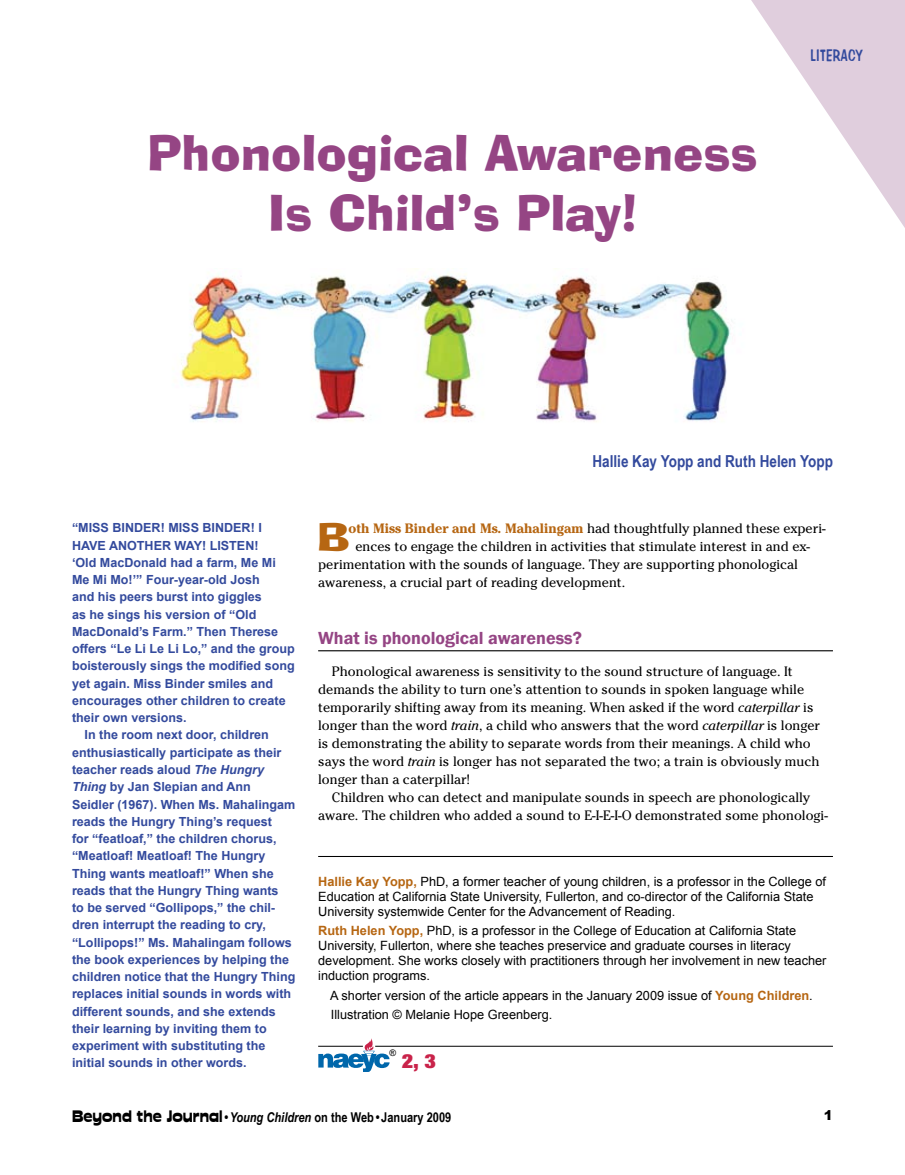
<style>
.page{position:relative;width:905px;height:1175px;background:#fff}
.page>*{position:absolute;margin:0;border:0;box-sizing:border-box;transform-origin:0 0}
.t1{font:48px/60px "Ad Lib BT";color:#954584;text-align:center}
.t2{font:37.8px "Ad Lib BT";color:#b66612;scale:1.14 1}
.t3{font:20.4px "Sans Extra Black Condensed DTC";color:#c9234a;scale:1.14 1}
.t4{font:600 18px "Franklin Gothic";color:#954584}
.t5{font:16.65px "Impress BT";letter-spacing:.025em;color:#334a9d;scale:.73 1}
.t6{font:700 16.5px "Arial Narrow";color:#334a9d}
.t7{font:13.5px/18px "Cheltenham";color:#000}
.t8{font:700 13.5px "Arial Narrow";color:#000}
.t9{font:900 13.5px "Arial";color:#000}
.t10{font:12.75px/15px "Arial";color:#000}
.t11{font:700 12.6px/17.2px "Arial";color:#334a9d}
.t12{font:9px "Arial";color:#000}
.s1{font-style:italic}
.s2{font-weight:700;color:#b66612}
.s3{font-family:"Cuckoo";font-weight:400;font-size:16.5px}
</style>
<div class="page">
<svg style="left:751px;top:0;width:153px;height:226px"></svg>
<img style="left:180px;top:274px;width:552px;height:148px">
<hr style="left:318px;top:856px;width:514px;height:1px;background:#000">
<hr style="left:375px;top:1045px;width:457px;height:1px;background:#000">
<svg style="left:318px;top:1038px;width:71px;height:34px"></svg>
<hr style="left:318px;top:1045px;width:45px;height:1px;background:#000">
<hr style="left:318px;top:650px;width:514px;height:1px;background:#000">
<h1 class="t1" style="left:147px;top:123px;width:612px">Phonological Awareness<br>Is Child’s Play!</h1>
<h3 class="t5" style="left:810px;top:45px;width:73px">LITERACY</h3>
<h3 class="t6" style="left:592px;top:449px;width:242px">Hallie Kay Yopp and Ruth Helen Yopp</h3>
<p class="t11" style="left:72px;top:520px;width:225px">“Miss Binder! Miss Binder! I have another way! Listen!<br>‘Old MacDonald had a farm, Me Mi Me Mi Mo!’” Four-year-old Josh<br>and his peers burst into giggles<br>as he sings his version of “Old MacDonald’s Farm.” Then Therese offers “Le Li Le Li Lo,” and the group boisterously sings the modified song yet again. Miss Binder smiles and encourages other children to create their own versions.<br>I n the room next door, children enthusiastically participate as their teacher reads aloud <span class="s1">The Hungry Thing</span> by Jan Slepian and Ann Seidler (1967). When Ms. Mahalingam reads the Hungry Thing’s request<br>for “featloaf,” the children chorus, “Meatloaf! Meatloaf! The Hungry Thing wants meatloaf!” When she reads that the Hungry Thing wants<br>to be served “Gollipops,” the chil&shy;dren interrupt the reading to cry, “Lollipops!” Ms. Mahalingam follows the book experiences by helping the children notice that the Hungry Thing replaces initial sounds in words with different sounds, and she extends their learning by inviting them to experiment with substituting the initial sounds in other words.</p>
<h2 class="t2" style="left:316px;top:512px;width:30px">B</h2>
<p class="t7" style="left:348px;top:519px;width:478px"><span class="s2">oth Miss Binder and Ms. Mahalingam</span> had thoughtfully planned these experi-</p>
<p class="t7" style="left:355px;top:537px;width:456px">ences to engage the children in activities that stimulate interest in and ex-</p>
<p class="t7" style="left:318px;top:555px;width:481px">perimentation with the sounds of language. They are supporting phonological</p>
<p class="t7" style="left:318px;top:573px;width:308px">awareness, a crucial part of reading development.</p>
<h3 class="t4" style="left:318px;top:627px;width:265px">What is phonological awareness?</h3>
<p class="t7" style="left:318px;top:662px;width:503px;text-indent:14px">Phonological awareness is sensitivity to the sound structure of language. It demands the ability to turn one’s attention to sounds in spoken language while temporarily shifting away from its meaning. When asked if the word <span class="s1">caterpillar</span> is longer than the word <span class="s1">train</span>, a child who answers that the word <span class="s1">caterpillar</span> is longer is demonstrating the ability to separate words from their meanings. A child who says the word <span class="s1">train</span> is longer has not separated the two; a train is obviously much longer than a caterpillar!</p>
<p class="t7" style="left:318px;top:788px;width:511px;text-align:center">Children who can detect and manipulate sounds in speech are phonologically aware. The children who added a sound to E-I-E-I-O demonstrated some phonologi-</p>
<p class="t10" style="left:318px;top:874px;width:509px"><span class="s2">Hallie Kay Yopp,</span> PhD, a former teacher of young children, is a professor in the College of<br>Education at California State University, Fullerton, and co-director of the California State<br>University systemwide Center for the Advancement of Reading.</p>
<p class="t10" style="left:318px;top:923px;width:510px"><span class="s2">Ruth Helen Yopp,</span> PhD, is a professor in the College of Education at California State University, Fullerton, where she teaches preservice and graduate courses in literacy development. She works closely with practitioners through her involvement in new teacher induction programs.</p>
<p class="t10" style="left:330px;top:985px;width:484px;line-height:19.5px">A shorter version of the article appears in the January 2009 issue of <span class="s2">Young Children</span>.<br>Illustration © Melanie Hope Greenberg.</p>
<p class="t12" style="left:389px;top:1047px;width:8px">®</p>
<h3 class="t3" style="left:401px;top:1048px;width:31px">2, 3</h3>
<p class="t8" style="left:72px;top:1107px;width:381px"><span class="s3">Beyond the Journal</span> • <span class="s1">Young Children</span> on the Web • January 2009</p>
<p class="t9" style="left:823px;top:1105px;width:11px">1</p>
</div>
